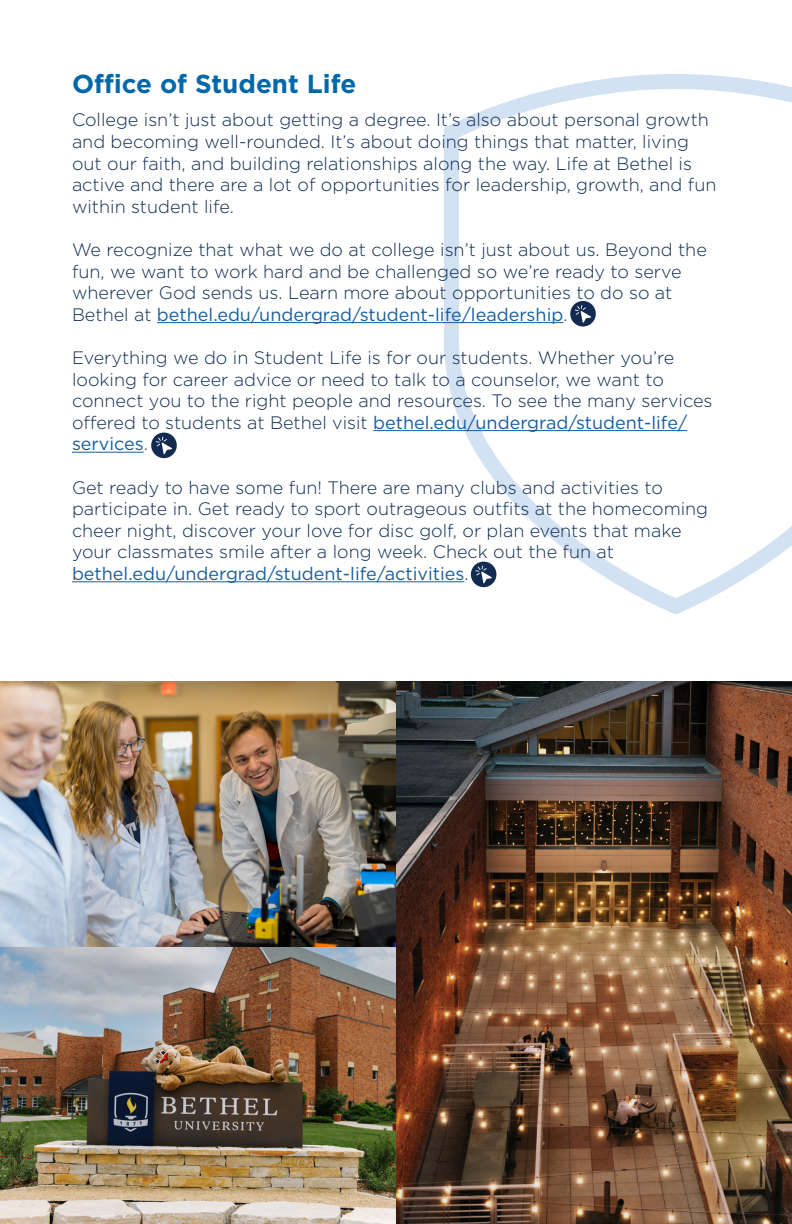
<style>
.page{position:relative;width:792px;height:1224px;background:#fff}
.page>*{position:absolute;margin:0;border:0;box-sizing:border-box;transform-origin:0 0}
.t1{font:700 26px "Gotham";color:#0068a9}
.t2{font:300 18px/21.6px "Gotham";color:#0e2c52}
.t3{font:18px "Gotham";color:#175d9e}
.s1{font-weight:400;color:#175d9e}
.s2{font-weight:300;color:#0e2c52}
</style>
<div class="page">
<img style="left:0;top:681px;width:792px;height:543px">
<svg style="left:442px;top:74px;width:350px;height:541px"></svg>
<hr style="left:157px;top:322px;width:406px;height:1px;background:#175d9e">
<hr style="left:373px;top:430px;width:314px;height:1px;background:#175d9e">
<hr style="left:72px;top:452px;width:72px;height:1px;background:#175d9e">
<hr style="left:72px;top:581px;width:392px;height:1px;background:#175d9e">
<div style="left:151px;top:433px;width:26px;height:25px;background:#132b51;border-radius:50%"></div>
<svg style="left:156px;top:436px;width:16px;height:18px"></svg>
<div style="left:471px;top:562px;width:25px;height:25px;background:#132b51;border-radius:50%"></div>
<svg style="left:475px;top:565px;width:17px;height:19px"></svg>
<svg style="left:570px;top:301px;width:26px;height:26px"></svg>
<svg style="left:575px;top:305px;width:16px;height:18px"></svg>
<p class="t1" style="left:72px;top:66px;width:286px">Office of Student Life</p>
<p class="t2" style="left:72px;top:109px;width:646px">College isn’t just about getting a degree. It’s also about personal growth and becoming well-rounded. It’s about doing things that matter, living out our faith, and building relationships along the way. Life at Bethel is active and there are a lot of opportunities for leadership, growth, and fun within student life.</p>
<p class="t2" style="left:72px;top:238px;width:636px">We recognize that what we do at college isn’t just about us. Beyond the fun, we want to work hard and be challenged so we’re ready to serve wherever God sends us. Learn more about opportunities to do so at Bethel at <span class="s1">bethel.edu/undergrad/student-life/leadership</span>.</p>
<p class="t2" style="left:72px;top:346px;width:642px">Everything we do in Student Life is for our students. Whether you’re looking for career advice or need to talk to a counselor, we want to connect you to the right people and resources. To see the many services offered to students at Bethel visit <span class="s1">bethel.edu/undergrad/student-life/ services</span>.</p>
<p class="t2" style="left:72px;top:476px;width:638px">Get ready to have some fun! There are many clubs and activities to participate in. Get ready to sport outrageous outfits at the homecoming cheer night, discover your love for disc golf, or plan events that make your classmates smile after a long week. Check out the fun at</p>
<p class="t3" style="left:72px;top:562px;width:398px">bethel.edu/undergrad/student-life/activities<span class="s2">.</span></p>
</div>
